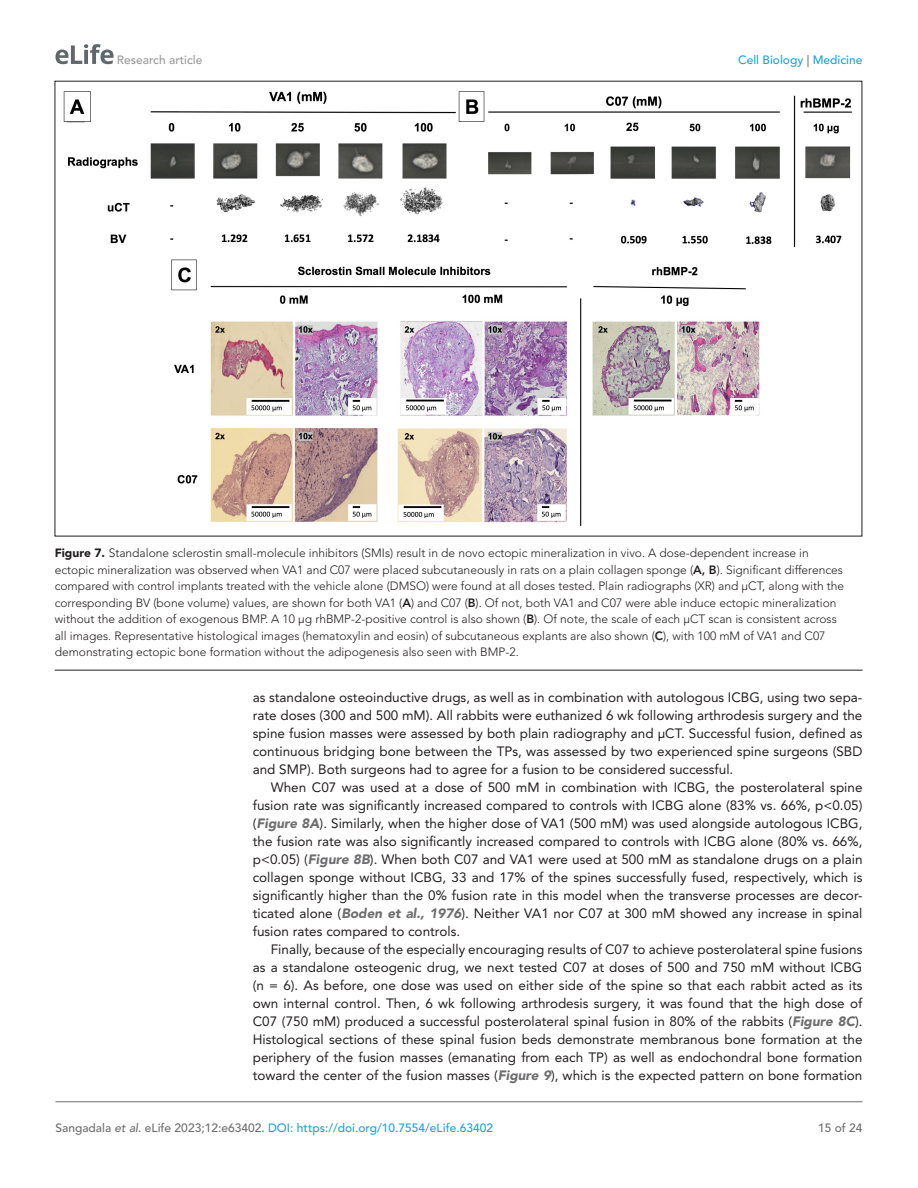
<style>
.page{position:relative;width:918px;height:1188px;background:#fff}
.page>*{position:absolute;margin:0;border:0;box-sizing:border-box;transform-origin:0 0}
.t1{font:13.5px/18px "Avenir LT Std";color:#231f20;text-align:justify}
.t2{font:300 12px/16.5px "Avenir LT Std";color:#231f20}
.t3{font:500 12px "Avenir LT Std";color:#1ea4d7}
.t4{font:500 12px "Avenir LT Std";color:#9a9a9a}
.t5{font:500 12px "Avenir LT Std";color:#6e6e70}
.s1{color:#6e6e70}
.s2{font-weight:900}
.s3{font-weight:800}
.s4{font-weight:900;font-style:italic;color:#6e6e70}
.s5{font-style:italic;color:#6e6e70}
</style>
<div class="page">
<svg style="left:55px;top:44px;width:59px;height:20px"></svg>
<hr style="left:56px;top:1101px;width:806px;height:1px;background:#6e6e70">
<hr style="left:55px;top:670px;width:807px;height:1px;background:#231f20">
<img style="left:64px;top:91px;width:788px;height:435px">
<p class="t4" style="left:117px;top:53px;width:87px">Research article</p>
<p class="t3" style="left:738px;top:53px;width:126px">Cell Biology <span class="s1">|</span> Medicine</p>
<p class="t2" style="left:55px;top:545px;width:791px"><span class="s2">Figure 7.</span> Standalone sclerostin small-molecule inhibitors (SMIs) result in de novo ectopic mineralization in vivo. A dose-dependent increase in ectopic mineralization was observed when VA1 and C07 were placed subcutaneously in rats on a plain collagen sponge (<span class="s3">A, B</span>). Significant differences compared with control implants treated with the vehicle alone (DMSO) were found at all doses tested. Plain radiographs (XR) and μCT, along with the corresponding BV (bone volume) values, are shown for both VA1 (<span class="s3">A</span>) and C07 (<span class="s3">B</span>). Of not, both VA1 and C07 were able induce ectopic mineralization without the addition of exogenous BMP. A 10 μg rhBMP-2-positive control is also shown (<span class="s3">B</span>). Of note, the scale of each μCT scan is consistent across all images. Representative histological images (hematoxylin and eosin) of subcutaneous explants are also shown (<span class="s3">C</span>), with 100 mM of VA1 and C07 demonstrating ectopic bone formation without the adipogenesis also seen with BMP-2.</p>
<p class="t1" style="left:253px;top:689px;width:611px">as standalone osteoinductive drugs, as well as in combination with autologous ICBG, using two sepa&shy;rate doses (300 and 500 mM). All rabbits were euthanized 6 wk following arthrodesis surgery and the spine fusion masses were assessed by both plain radiography and µCT. Successful fusion, defined as continuous bridging bone between the TPs, was assessed by two experienced spine surgeons (SBD and SMP). Both surgeons had to agree for a fusion to be considered successful.</p>
<p class="t1" style="left:253px;top:779px;width:611px;text-indent:18px">When C07 was used at a dose of 500 mM in combination with ICBG, the posterolateral spine fusion rate was significantly increased compared to controls with ICBG alone (83% vs. 66%, p&lt;0.05) (<span class="s4">Figure 8A</span>). Similarly, when the higher dose of VA1 (500 mM) was used alongside autologous ICBG, the fusion rate was also significantly increased compared to controls with ICBG alone (80% vs. 66%, p&lt;0.05) (<span class="s4">Figure 8B</span>). When both C07 and VA1 were used at 500 mM as standalone drugs on a plain collagen sponge without ICBG, 33 and 17% of the spines successfully fused, respectively, which is significantly higher than the 0% fusion rate in this model when the transverse processes are decor&shy;ticated alone (<span class="s4">Boden et al., 1976</span>). Neither VA1 nor C07 at 300 mM showed any increase in spinal fusion rates compared to controls.</p>
<p class="t1" style="left:253px;top:941px;width:611px;text-indent:18px">Finally, because of the especially encouraging results of C07 to achieve posterolateral spine fusions as a standalone osteogenic drug, we next tested C07 at doses of 500 and 750 mM without ICBG (n = 6). As before, one dose was used on either side of the spine so that each rabbit acted as its own internal control. Then, 6 wk following arthrodesis surgery, it was found that the high dose of C07 (750 mM) produced a successful posterolateral spinal fusion in 80% of the rabbits (<span class="s4">Figure 8C</span>).<br>Histological sections of these spinal fusion beds demonstrate membranous bone formation at the periphery of the fusion masses (emanating from each TP) as well as endochondral bone formation toward the center of the fusion masses (<span class="s4">Figure 9</span>), which is the expected pattern on bone formation</p>
<p class="t3" style="left:56px;top:1121px;width:439px"><span class="s1">Sangadala</span> <span class="s5">et al</span><span class="s1">. eLife 2023;12:e63402.</span> DOI: https://doi.org/10.7554/eLife.63402</p>
<p class="t5" style="left:818px;top:1121px;width:46px">15 of 24</p>
</div>
